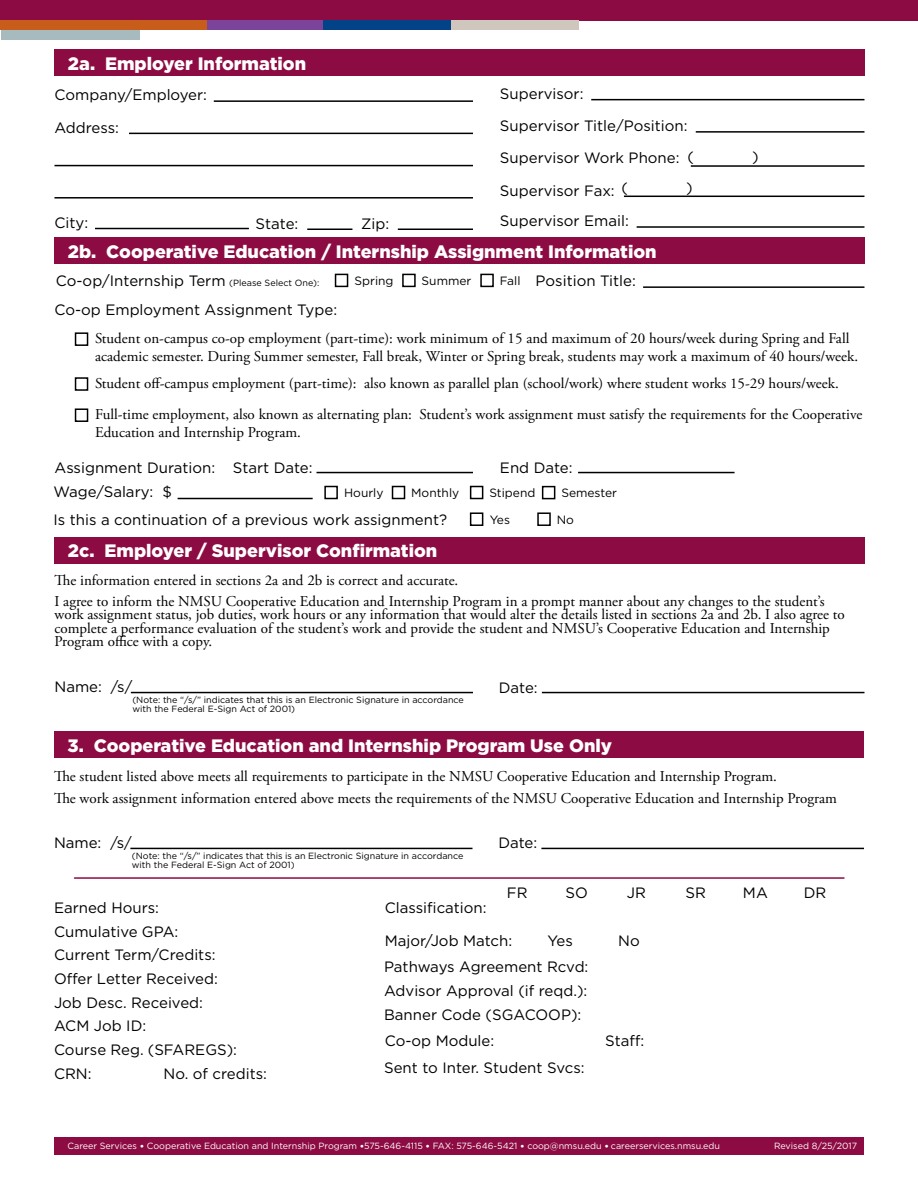
<style>
.page{position:relative;width:918px;height:1188px;background:#fff}
.page>*{position:absolute;margin:0;border:0;box-sizing:border-box;transform-origin:0 0}
.t1{font:900 18px "Gotham";color:#fff}
.t2{font:15px/13.5px "Adobe Garamond Pro";color:#000}
.t3{font:15px "Gotham";color:#000}
.t4{font:12px "Gotham";color:#000}
.t5{font:9px/9px "Gotham";color:#000}
.t6{font:9px "Gotham";color:#fff}
.s1{font-family:"Calibri"}
</style>
<div class="page">
<div style="left:0;top:0;width:918px;height:21px;background:#8c0b42"></div>
<div style="left:0;top:21px;width:207px;height:9px;background:#c85c1a"></div>
<div style="left:207px;top:21px;width:117px;height:9px;background:#7c439a"></div>
<div style="left:324px;top:21px;width:127px;height:9px;background:#014386"></div>
<div style="left:451px;top:21px;width:128px;height:9px;background:#cfc7bd"></div>
<div style="left:1px;top:30px;width:138px;height:10px;background:#a7babe"></div>
<div style="left:54px;top:731px;width:810px;height:27px;background:#8c0b42"></div>
<hr style="left:130px;top:848px;width:343px;height:1px;background:#000">
<hr style="left:541px;top:848px;width:323px;height:1px;background:#000">
<div style="left:54px;top:1137px;width:810px;height:17px;background:#8c0b42"></div>
<div style="left:54px;top:49px;width:810px;height:27px;background:#8c0b42"></div>
<div style="left:54px;top:237px;width:810px;height:27px;background:#8c0b42"></div>
<div style="left:54px;top:537px;width:810px;height:27px;background:#8c0b42"></div>
<hr style="left:131px;top:692px;width:342px;height:1px;background:#000">
<hr style="left:542px;top:692px;width:322px;height:1px;background:#000">
<hr style="left:591px;top:99px;width:273px;height:1px;background:#000">
<hr style="left:214px;top:100px;width:259px;height:2px;background:#000">
<hr style="left:696px;top:131px;width:168px;height:2px;background:#000">
<hr style="left:129px;top:133px;width:344px;height:1px;background:#000">
<hr style="left:691px;top:165px;width:173px;height:2px;background:#000">
<hr style="left:54px;top:165px;width:419px;height:1px;background:#000">
<hr style="left:95px;top:228px;width:154px;height:1px;background:#000">
<hr style="left:307px;top:229px;width:45px;height:1px;background:#000">
<hr style="left:398px;top:229px;width:75px;height:1px;background:#000">
<hr style="left:624px;top:196px;width:240px;height:1px;background:#000">
<hr style="left:54px;top:197px;width:419px;height:2px;background:#000">
<hr style="left:637px;top:226px;width:227px;height:2px;background:#000">
<hr style="left:178px;top:498px;width:135px;height:1px;background:#000">
<hr style="left:317px;top:472px;width:156px;height:1px;background:#000">
<hr style="left:578px;top:472px;width:157px;height:1px;background:#000">
<hr style="left:643px;top:286px;width:221px;height:2px;background:#000">
<div style="left:335px;top:274px;width:13px;height:13px;border:2px solid #000"></div>
<div style="left:324px;top:486px;width:14px;height:13px;border:2px solid #000"></div>
<div style="left:470px;top:512px;width:13px;height:14px;border:2px solid #000"></div>
<div style="left:75px;top:332px;width:13px;height:14px;border:2px solid #000"></div>
<div style="left:75px;top:377px;width:13px;height:14px;border:2px solid #000"></div>
<div style="left:75px;top:408px;width:13px;height:14px;border:2px solid #000"></div>
<div style="left:402px;top:274px;width:14px;height:13px;border:2px solid #000"></div>
<div style="left:392px;top:486px;width:13px;height:13px;border:2px solid #000"></div>
<div style="left:537px;top:512px;width:14px;height:14px;border:2px solid #000"></div>
<div style="left:480px;top:274px;width:14px;height:13px;border:2px solid #000"></div>
<div style="left:470px;top:486px;width:13px;height:13px;border:2px solid #000"></div>
<div style="left:542px;top:486px;width:13px;height:13px;border:2px solid #000"></div>
<hr style="left:75px;top:877px;width:769px;height:2px;background:#8c0b42">
<p class="t1" style="left:68px;top:51px;width:240px">2a. Employer Information</p>
<p class="t3" style="left:54px;top:85px;width:154px">Company/Employer:</p>
<p class="t3" style="left:500px;top:84px;width:85px">Supervisor:</p>
<p class="t3" style="left:54px;top:118px;width:66px">Address:</p>
<p class="t3" style="left:500px;top:116px;width:189px">Supervisor Title/Position:</p>
<p class="t3" style="left:54px;top:213px;width:35px">City:</p>
<p class="t3" style="left:256px;top:214px;width:44px">State:</p>
<p class="t3" style="left:361px;top:214px;width:30px">Zip:</p>
<p class="t3" style="left:500px;top:148px;width:181px">Supervisor Work Phone:</p>
<p class="t3" style="left:500px;top:181px;width:116px">Supervisor Fax:</p>
<p class="t3" style="left:500px;top:211px;width:130px">Supervisor Email:</p>
<p class="t3" style="left:622px;top:178px;width:8px">(</p>
<p class="t1" style="left:68px;top:239px;width:590px">2b. Cooperative Education / Internship Assignment Information</p>
<p class="t3" style="left:56px;top:271px;width:171px">Co-op/Internship Term</p>
<p class="t5" style="left:229px;top:279px;width:92px">(Please Select One):</p>
<p class="t3" style="left:54px;top:301px;width:284px">Co-op Employment Assignment Type:</p>
<p class="t4" style="left:355px;top:273px;width:41px">Spring</p>
<p class="t4" style="left:422px;top:273px;width:51px">Summer</p>
<p class="t4" style="left:500px;top:273px;width:22px">Fall</p>
<p class="t3" style="left:536px;top:271px;width:102px">Position Title:</p>
<p class="t3" style="left:688px;top:147px;width:8px">(</p>
<p class="t3" style="left:686px;top:178px;width:8px">)</p>
<p class="t3" style="left:752px;top:147px;width:8px">)</p>
<p class="t2" style="left:95px;top:330px;width:765px;line-height:18px">Student on-campus co-op employment (part-time): work minimum of 15 and maximum of 20 hours/week during Spring and Fall academic semester. During Summer semester, Fall break, Winter or Spring break, students may work a maximum of 40 hours/week.</p>
<p class="t2" style="left:95px;top:377px;width:745px">Student off-campus employment (part-time): also known as parallel plan (school/work) where student works 15-29 hours/week.</p>
<p class="t2" style="left:95px;top:406px;width:769px;line-height:18px">Full-time employment, also known as alternating plan: Student’s work assignment must satisfy the requirements for the Cooperative<br>Education and Internship Program.</p>
<p class="t3" style="left:54px;top:458px;width:162px">Assignment Duration:</p>
<p class="t3" style="left:233px;top:458px;width:81px">Start Date:</p>
<p class="t3" style="left:500px;top:458px;width:74px">End Date:</p>
<p class="t3" style="left:54px;top:482px;width:120px">Wage/Salary: $</p>
<p class="t3" style="left:54px;top:510px;width:395px">Is this a continuation of a previous work assignment?</p>
<p class="t4" style="left:344px;top:485px;width:41px">Hourly</p>
<p class="t4" style="left:411px;top:485px;width:50px">Monthly</p>
<p class="t4" style="left:489px;top:485px;width:48px">Stipend</p>
<p class="t4" style="left:561px;top:485px;width:57px">Semester</p>
<p class="t4" style="left:490px;top:512px;width:22px">Yes</p>
<p class="t4" style="left:557px;top:512px;width:19px">No</p>
<p class="t1" style="left:68px;top:538px;width:371px">2c. Employer / Supervisor Confirmation</p>
<p class="t2" style="left:54px;top:574px;width:405px">The information entered in sections 2a and 2b is correct and accurate.</p>
<p class="t2" style="left:54px;top:595px;width:792px">I agree to inform the NMSU Cooperative Education and Internship Program in a prompt manner about any changes to the student’s work assignment status, job duties, work hours or any information that would alter the details listed in sections 2a and 2b. I also agree to complete a performance evaluation of the student’s work and provide the student and NMSU’s Cooperative Education and Internship Program office with a copy.</p>
<p class="t3" style="left:54px;top:677px;width:79px">Name: /s/</p>
<p class="t3" style="left:499px;top:678px;width:40px">Date:</p>
<p class="t5" style="left:132px;top:696px;width:333px">(Note: the “/s/” indicates that this is an Electronic Signature in accordance with the Federal E-Sign Act of 2001)</p>
<p class="t1" style="left:68px;top:733px;width:546px">3. Cooperative Education and Internship Program Use Only</p>
<p class="t2" style="left:54px;top:770px;width:725px">The student listed above meets all requirements to participate in the NMSU Cooperative Education and Internship Program.</p>
<p class="t2" style="left:54px;top:792px;width:784px">The work assignment information entered above meets the requirements of the NMSU Cooperative Education and Internship Program</p>
<p class="t3" style="left:54px;top:833px;width:79px">Name: /s/</p>
<p class="t3" style="left:498px;top:834px;width:40px">Date:</p>
<p class="t5" style="left:132px;top:852px;width:333px">(Note: the “/s/” indicates that this is an Electronic Signature in accordance with the Federal E-Sign Act of 2001)</p>
<p class="t3" style="left:507px;top:883px;width:22px">FR</p>
<p class="t3" style="left:566px;top:883px;width:24px">SO</p>
<p class="t3" style="left:627px;top:883px;width:21px">JR</p>
<p class="t3" style="left:686px;top:883px;width:22px">SR</p>
<p class="t3" style="left:743px;top:883px;width:26px">MA</p>
<p class="t3" style="left:804px;top:883px;width:24px">DR</p>
<p class="t3" style="left:54px;top:898px;width:107px">Earned Hours:</p>
<p class="t3" style="left:385px;top:898px;width:103px">Classification:</p>
<p class="t3" style="left:54px;top:922px;width:126px">Cumulative GPA:</p>
<p class="t3" style="left:54px;top:945px;width:163px">Current Term/Credits:</p>
<p class="t3" style="left:385px;top:931px;width:129px">Major/Job Match:</p>
<p class="t3" style="left:548px;top:931px;width:27px">Yes</p>
<p class="t3" style="left:618px;top:931px;width:23px">No</p>
<p class="t3" style="left:384px;top:957px;width:206px">Pathways Agreement Rcvd:</p>
<p class="t3" style="left:384px;top:982px;width:205px">Advisor Approval (if reqd.):</p>
<p class="t3" style="left:54px;top:969px;width:165px">Offer Letter Received:</p>
<p class="t3" style="left:54px;top:993px;width:150px">Job Desc. Received:</p>
<p class="t3" style="left:54px;top:1016px;width:94px">ACM Job ID:</p>
<p class="t3" style="left:54px;top:1040px;width:185px">Course Reg. (SFAREGS):</p>
<p class="t3" style="left:384px;top:1005px;width:199px">Banner Code (SGACOOP):</p>
<p class="t3" style="left:385px;top:1031px;width:111px">Co-op Module:</p>
<p class="t3" style="left:605px;top:1032px;width:41px">Staff:</p>
<p class="t3" style="left:54px;top:1064px;width:39px">CRN:</p>
<p class="t3" style="left:163px;top:1064px;width:105px">No. of credits:</p>
<p class="t3" style="left:384px;top:1058px;width:202px">Sent to Inter. Student Svcs:</p>
<p class="t6" style="left:68px;top:1140px;width:654px">Career Services <span class="s1">•</span> Cooperative Education and Internship Program <span class="s1">•</span>575-646-4115 <span class="s1">•</span> FAX: 575-646-5421 <span class="s1">•</span> coop@nmsu.edu <span class="s1">•</span> careerservices.nmsu.edu</p>
<p class="t6" style="left:774px;top:1140px;width:85px">Revised 8/25/2017</p>
</div>
